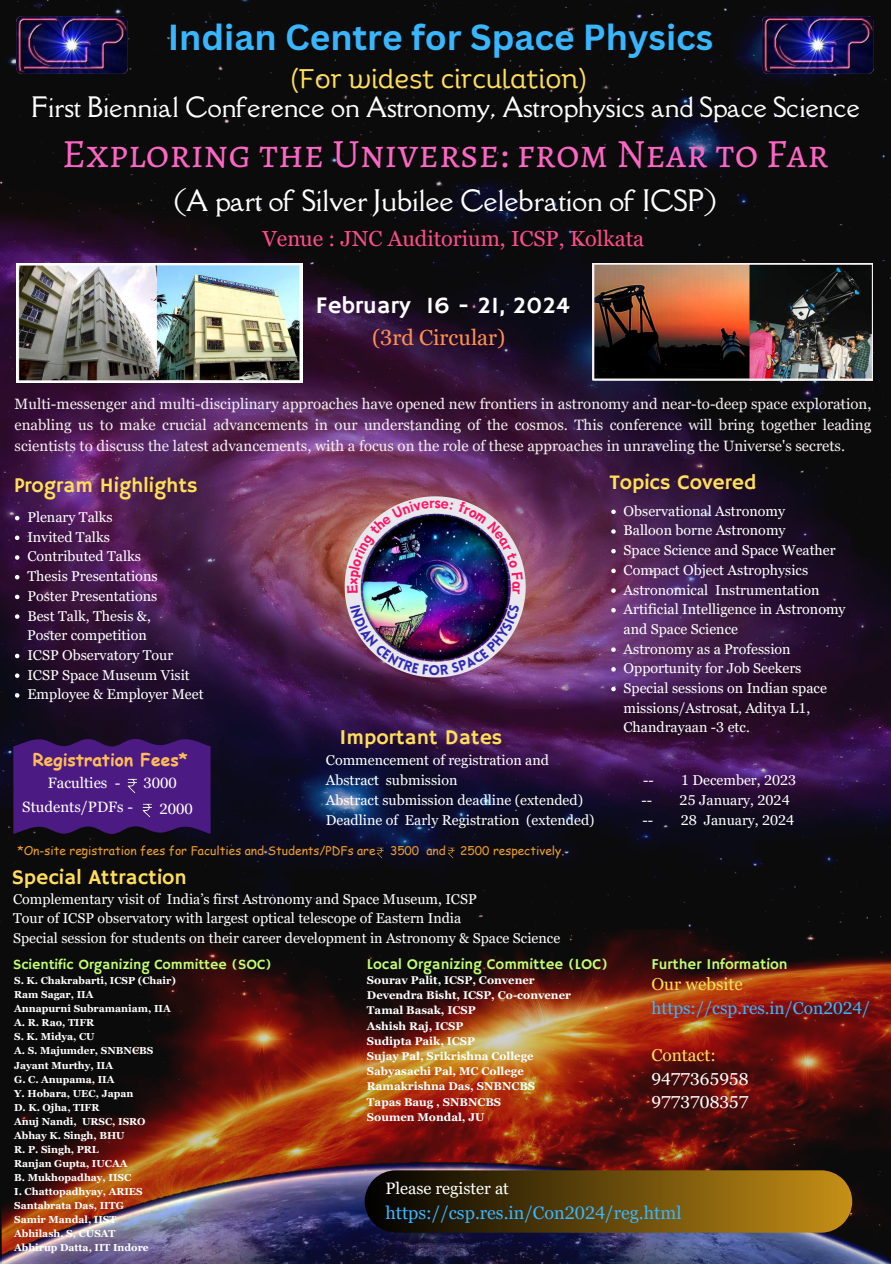
<style>
.page{position:relative;width:891px;height:1264px;background:#fff}
.page>*{position:absolute;margin:0;border:0;box-sizing:border-box;transform-origin:0 0}
.t1{font:40.28px "Alegreya SC";color:#ff66c4}
.t2{font:700 35.25px "Canva Sans";color:#38b6ff}
.t3{font:27.15px "Della Respira";color:#fff}
.t4{font:26.25px "Binate Display";color:#ffde59}
.t5{font:25.8px "Della Respira";color:#fff}
.t6{font:23.7px "Hammersmith One";color:#fff}
.t7{font:21.83px "Georgia Pro";color:#ff914d}
.t8{font:21.75px "Georgia Pro";color:#ff4d87}
.t9{font:21px "Hammersmith One";color:#ffde59}
.t10{font:18px "Georgia Pro";color:#38b6ff}
.t11{font:17.25px "Georgia Pro";color:#38b6ff}
.t12{font:17.25px/23.6px "Georgia Pro";color:#fff}
.t13{font:17.25px "Georgia Pro";color:#ffde59}
.t14{font:700 17.25px "Comic Sans MS";color:#ffbd59}
.t15{font:16.5px "Georgia Pro";color:#fff}
.t16{font:15px/20.9px "Georgia Pro";color:#f4eeee;text-align:justify}
.t17{font:15px "Hammersmith One";color:#c1ff72}
.t18{font:15px "Georgia Pro";color:#fff}
.t19{font:14.77px/25.3px "Georgia Pro";color:#fff}
.t20{font:14.25px/19.6px "Georgia Pro";color:#fff}
.t21{font:14.25px "Hammersmith One";color:#c1ff72}
.t22{font:900 13.73px "Lovelo";color:#3129b3}
.t23{font:12px "Comic Sans MS";color:#eb9d27}
.t24{font:700 11.25px/15.1px "Georgia Pro";color:#fff}
.t25{font:700 10.12px/14.1px "Georgia Pro";color:#fff}
</style>
<div class="page">
<img style="left:0;top:0;width:891px;height:1263px">
<img style="left:763px;top:16px;width:110px;height:57px">
<img style="left:16px;top:16px;width:111px;height:57px">
<svg style="left:15px;top:516px;width:4px;height:4px"></svg>
<svg style="left:15px;top:535px;width:4px;height:5px"></svg>
<svg style="left:15px;top:555px;width:4px;height:4px"></svg>
<svg style="left:15px;top:575px;width:4px;height:4px"></svg>
<svg style="left:15px;top:594px;width:4px;height:5px"></svg>
<svg style="left:15px;top:614px;width:4px;height:5px"></svg>
<svg style="left:15px;top:653px;width:4px;height:5px"></svg>
<svg style="left:15px;top:673px;width:4px;height:5px"></svg>
<svg style="left:15px;top:693px;width:4px;height:4px"></svg>
<img style="left:335px;top:423px;width:201px;height:283px">
<svg style="left:13px;top:736px;width:198px;height:99px;background:#441875"></svg>
<img style="left:125px;top:778px;width:14px;height:15px">
<img style="left:140px;top:803px;width:14px;height:14px">
<img style="left:592px;top:263px;width:281px;height:117px">
<svg style="left:365px;top:1170px;width:487px;height:62px;background:#61470c"></svg>
<img style="left:16px;top:263px;width:287px;height:119px">
<svg style="left:374px;top:847px;width:12px;height:11px"></svg>
<svg style="left:611px;top:509px;width:5px;height:5px"></svg>
<svg style="left:611px;top:529px;width:5px;height:4px"></svg>
<svg style="left:611px;top:549px;width:5px;height:4px"></svg>
<svg style="left:611px;top:568px;width:5px;height:5px"></svg>
<svg style="left:611px;top:588px;width:5px;height:5px"></svg>
<svg style="left:611px;top:608px;width:5px;height:4px"></svg>
<svg style="left:611px;top:647px;width:5px;height:5px"></svg>
<svg style="left:611px;top:667px;width:5px;height:4px"></svg>
<svg style="left:611px;top:686px;width:5px;height:5px"></svg>
<svg style="left:446px;top:847px;width:10px;height:11px"></svg>
<img style="left:345px;top:496px;width:181px;height:181px">
<h2 class="t2" style="left:168px;top:13px;width:547px">Indian Centre for Space Physics</h2>
<h3 class="t4" style="left:289px;top:54px;width:300px">(For widest circulation)</h3>
<h3 class="t5" style="left:31px;top:90px;width:830px">First Biennial Conference on Astronomy, Astrophysics and Space Science</h3>
<h1 class="t1" style="left:62px;top:126px;width:768px">Exploring the Universe: from Near to Far</h1>
<h3 class="t3" style="left:174px;top:182px;width:544px">(A part of Silver Jubilee Celebration of ICSP)</h3>
<h3 class="t8" style="left:262px;top:226px;width:383px">Venue : JNC Auditorium, ICSP, Kolkata</h3>
<h3 class="t6" style="left:316px;top:291px;width:256px">February 16 - 21, 2024</h3>
<h3 class="t7" style="left:372px;top:325px;width:135px">(3rd Circular)</h3>
<p class="t16" style="left:15px;top:394px;width:858px">Multi-messenger and multi-disciplinary approaches have opened new frontiers in astronomy and near-to-deep space exploration, enabling us to make crucial advancements in our understanding of the cosmos. This conference will bring together leading scientists to discuss the latest advancements, with a focus on the role of these approaches in unraveling the Universe's secrets.</p>
<h3 class="t9" style="left:14px;top:473px;width:185px">Program Highlights</h3>
<h3 class="t9" style="left:609px;top:470px;width:149px">Topics Covered</h3>
<p class="t20" style="left:624px;top:501px;width:224px">Observational Astronomy<br>Balloon borne Astronomy<br>Space Science and Space Weather<br>Compact Object Astrophysics<br>Astronomical Instrumentation<br>Artificial Intelligence in Astronomy and Space Science<br>Astronomy as a Profession<br>Opportunity for Job Seekers<br>Special sessions on Indian space missions/Astrosat, Aditya L1,<br>Chandrayaan -3 etc.</p>
<p class="t20" style="left:27px;top:507px;width:178px">Plenary Talks<br>Invited Talks<br>Contributed Talks<br>Thesis Presentations<br>Poster Presentations<br>Best Talk, Thesis &amp;,<br>Poster competition<br>ICSP Observatory Tour<br>ICSP Space Museum Visit<br>Employee &amp; Employer Meet</p>
<p class="t22" style="left:428px;top:664px;width:13px">o</p>
<h3 class="t9" style="left:340px;top:725px;width:164px">Important Dates</h3>
<p class="t20" style="left:326px;top:750px;width:225px">Commencement of registration and<br>Abstract submission</p>
<p class="t14" style="left:33px;top:746px;width:157px">Registration Fees*</p>
<p class="t19" style="left:159px;top:770px;width:35px;text-indent:-16px">3000<br>2000</p>
<p class="t23" style="left:17px;top:842px;width:549px">*On-site registration fees for Faculties and Students/PDFs are 3500 and 2500 respectively.</p>
<p class="t20" style="left:643px;top:770px;width:12px">--</p>
<p class="t20" style="left:681px;top:770px;width:116px">1 December, 2023</p>
<p class="t18" style="left:48px;top:774px;width:74px">Faculties -</p>
<p class="t20" style="left:326px;top:790px;width:259px">Abstract submission deadline (extended)</p>
<p class="t20" style="left:641px;top:790px;width:12px">--</p>
<p class="t20" style="left:680px;top:790px;width:112px">25 January, 2024</p>
<p class="t20" style="left:326px;top:809px;width:270px">Deadline of Early Registration (extended)</p>
<p class="t20" style="left:643px;top:809px;width:12px">--</p>
<p class="t20" style="left:681px;top:809px;width:115px">28 January, 2024</p>
<p class="t18" style="left:22px;top:798px;width:112px">Students/PDFs -</p>
<h3 class="t9" style="left:12px;top:865px;width:177px">Special Attraction</h3>
<p class="t20" style="left:13px;top:888px;width:549px">Complementary visit of India’s first Astronomy and Space Museum, ICSP<br>Tour of ICSP observatory with largest optical telescope of Eastern India<br>Special session for students on their career development in Astronomy &amp; Space Science</p>
<p class="t21" style="left:13px;top:956px;width:260px">Scientific Organizing Committee (SOC)</p>
<p class="t17" style="left:367px;top:955px;width:243px">Local Organizing Committee (LOC)</p>
<p class="t17" style="left:651px;top:955px;width:138px">Further Information</p>
<p class="t25" style="left:14px;top:973px;width:163px">S. K. Chakrabarti, ICSP (Chair)<br>Ram Sagar, IIA<br>Annapurni Subramaniam, IIA<br>A. R. Rao, TIFR<br>S. K. Midya, CU<br>A. S. Majumder, SNBNCBS<br>Jayant Murthy, IIA<br>G. C. Anupama, IIA<br>Y. Hobara, UEC, Japan<br>D. K. Ojha, TIFR<br>Anuj Nandi, URSC, ISRO<br>Abhay K. Singh, BHU<br>R. P. Singh, PRL<br>Ranjan Gupta, IUCAA<br>B. Mukhopadhay, IISC<br>I. Chattopadhyay, ARIES<br>Santabrata Das, IITG<br>Samir Mandal, IIST<br>Abhilash. S, CUSAT<br>Abhirup Datta, IIT Indore</p>
<p class="t24" style="left:367px;top:972px;width:206px">Sourav Palit, ICSP, Convener<br>Devendra Bisht, ICSP, Co-convener<br>Tamal Basak, ICSP<br>Ashish Raj, ICSP<br>Sudipta Paik, ICSP<br>Sujay Pal, Srikrishna College<br>Sabyasachi Pal, MC College<br>Ramakrishna Das, SNBNCBS<br>Tapas Baug , SNBNCBS<br>Soumen Mondal, JU</p>
<p class="t13" style="left:651px;top:974px;width:93px">Our website</p>
<p class="t11" style="left:651px;top:998px;width:220px">https://csp.res.in/Con2024/</p>
<p class="t13" style="left:651px;top:1045px;width:66px">Contact:</p>
<p class="t12" style="left:651px;top:1066px;width:99px">9477365958<br>9773708357</p>
<p class="t15" style="left:385px;top:1179px;width:125px">Please register at</p>
<p class="t10" style="left:385px;top:1202px;width:298px">https://csp.res.in/Con2024/reg.html</p>
</div>
